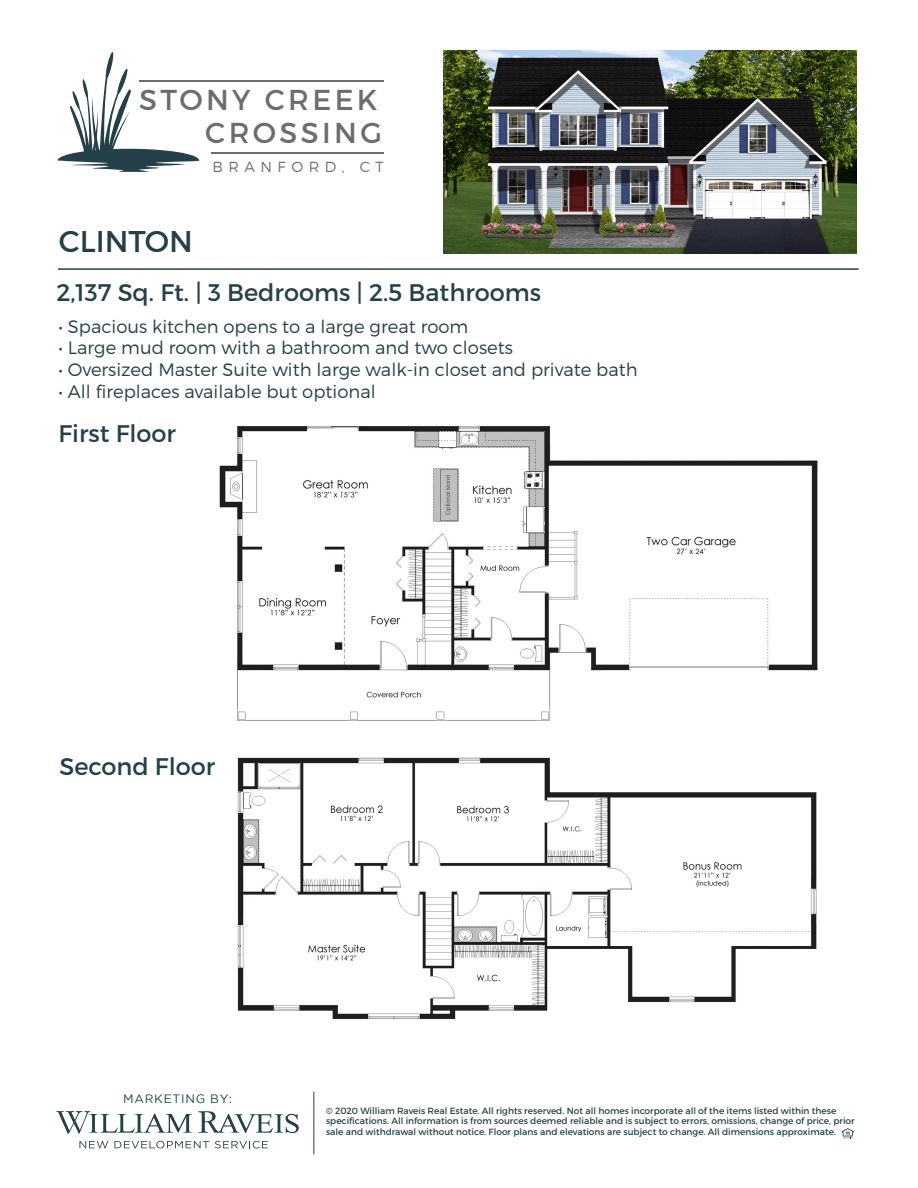
<style>
.page{position:relative;width:918px;height:1188px;background:#fff}
.page>*{position:absolute;margin:0;border:0;box-sizing:border-box;transform-origin:0 0}
.t1{font:30px "Montserrat";color:#254148}
.t2{font:28.8px/33.2px "Montserrat";letter-spacing:.115em;color:#6c6d70;text-align:right}
.t3{font:24px "Montserrat";color:#254148}
.t4{font:300 18px "Montserrat";color:#244048}
.t5{font:300 14.55px "Montserrat";letter-spacing:.375em;color:#6c6d70}
.t6{font:12.15px "Gotham";letter-spacing:.06em;color:#254148}
.t7{font:9px/10.8px "Montserrat";color:#244048}
</style>
<div class="page">
<img style="left:219px;top:426px;width:599px;height:295px">
<img style="left:237px;top:757px;width:580px;height:263px">
<hr style="left:58px;top:268px;width:801px;height:2px;background:#244048">
<hr style="left:139px;top:80px;width:245px;height:2px;background:#6c6d70">
<hr style="left:212px;top:153px;width:172px;height:1px;background:#6c6d70">
<svg style="left:57px;top:52px;width:143px;height:120px"></svg>
<svg style="left:842px;top:1128px;width:12px;height:11px"></svg>
<svg style="left:56px;top:1111px;width:136px;height:23px"></svg>
<svg style="left:198px;top:1111px;width:101px;height:22px"></svg>
<svg style="left:79px;top:1141px;width:29px;height:7px"></svg>
<svg style="left:114px;top:1141px;width:95px;height:7px"></svg>
<svg style="left:215px;top:1141px;width:53px;height:7px"></svg>
<hr style="left:313px;top:1092px;width:1px;height:63px;background:#254148">
<img style="left:444px;top:50px;width:412px;height:204px">
<h2 class="t2" style="left:139px;top:83px;width:244px">STONY CREEK<br>CROSSING</h2>
<h1 class="t1" style="left:59px;top:223px;width:135px">CLINTON</h1>
<h3 class="t5" style="left:212px;top:158px;width:173px">BRANFORD, CT</h3>
<h3 class="t3" style="left:56px;top:278px;width:486px">2,137 Sq. Ft. | 3 Bedrooms | 2.5 Bathrooms</h3>
<h3 class="t4" style="left:58px;top:315px;width:411px">• Spacious kitchen opens to a large great room</h3>
<h3 class="t4" style="left:58px;top:337px;width:456px">• Large mud room with a bathroom and two closets</h3>
<h3 class="t4" style="left:58px;top:359px;width:581px">• Oversized Master Suite with large walk-in closet and private bath</h3>
<h3 class="t4" style="left:58px;top:380px;width:319px">• All fireplaces available but optional</h3>
<h3 class="t3" style="left:58px;top:419px;width:119px">First Floor</h3>
<h3 class="t3" style="left:59px;top:752px;width:157px">Second Floor</h3>
<h3 class="t6" style="left:123px;top:1091px;width:110px">MARKETING BY:</h3>
<p class="t7" style="left:326px;top:1105px;width:530px">© 2020 William Raveis Real Estate. All rights reserved. Not all homes incorporate all of the items listed within these specifications. All information is from sources deemed reliable and is subject to errors, omissions, change of price, prior sale and withdrawal without notice. Floor plans and elevations are subject to change. All dimensions approximate.</p>
</div>
